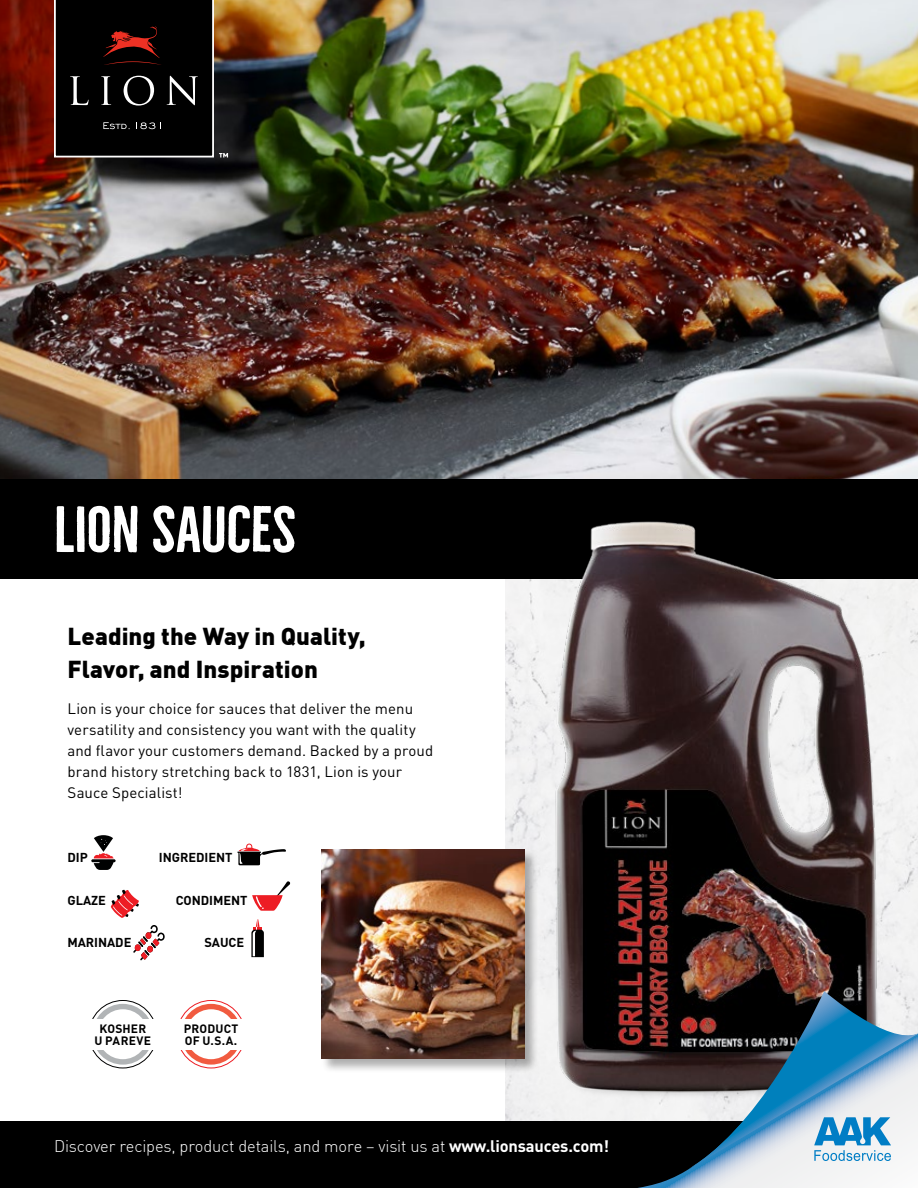
<style>
.page{position:relative;width:918px;height:1188px;background:#fff}
.page>*{position:absolute;margin:0;border:0;box-sizing:border-box;transform-origin:0 0}
.t1{font:700 60px "Bellfort";letter-spacing:-.005em;color:#fff}
.t2{font:900 24px/33px "DIN";color:#000}
.t3{font:300 16.5px "DIN";letter-spacing:-.01em;color:#fff}
.t4{font:15px/21px "DIN";letter-spacing:.005em;color:#000}
.t5{font:700 12.9px "DIN";letter-spacing:-.005em;color:#000}
.t6{font:700 12px/12px "DIN";letter-spacing:.015em;color:#000;text-align:center}
.s1{font-weight:700}
</style>
<div class="page">
<img style="left:0;top:0;width:918px;height:479px">
<img style="left:505px;top:579px;width:413px;height:543px">
<div style="left:0;top:479px;width:918px;height:100px;background:#000"></div>
<div style="left:0;top:1122px;width:918px;height:66px;background:#000"></div>
<svg style="left:91px;top:835px;width:25px;height:35px"></svg>
<svg style="left:252px;top:881px;width:38px;height:30px"></svg>
<svg style="left:251px;top:919px;width:13px;height:38px"></svg>
<svg style="left:111px;top:890px;width:28px;height:28px"></svg>
<svg style="left:133px;top:925px;width:32px;height:35px"></svg>
<svg style="left:237px;top:844px;width:49px;height:21px"></svg>
<div style="left:92px;top:1004px;width:61px;height:61px;border:5px solid #b1b4b6;border-radius:50%"></div>
<div style="left:74px;top:1019px;width:97px;height:30px;background:#fff"></div>
<div style="left:181px;top:1004px;width:60px;height:61px;border:5px solid #f15b40;border-radius:50%"></div>
<div style="left:175px;top:1019px;width:73px;height:30px;background:#fff"></div>
<div style="left:321px;top:848px;width:218px;height:225px;background:#000;opacity:.32"></div>
<img style="left:322px;top:849px;width:198px;height:210px">
<img style="left:520px;top:521px;width:375px;height:582px">
<svg style="left:54px;top:0;width:174px;height:157px;background:#191412"></svg>
<svg style="left:637px;top:999px;width:281px;height:189px"></svg>
<svg style="left:687px;top:991px;width:231px;height:179px;background:#6b889b"></svg>
<h1 class="t1" style="left:54px;top:494px;width:244px">LION SAUCES</h1>
<h2 class="t2" style="left:68px;top:619px;width:300px">Leading the Way in Quality,<br>Flavor, and Inspiration</h2>
<p class="t4" style="left:68px;top:698px;width:367px">Lion is your choice for sauces that deliver the menu versatility and consistency you want with the quality and flavor your customers demand. Backed by a proud brand history stretching back to 1831, Lion is your Sauce Specialist!</p>
<p class="t5" style="left:68px;top:849px;width:22px">DIP</p>
<p class="t5" style="left:68px;top:892px;width:40px">GLAZE</p>
<p class="t5" style="left:68px;top:934px;width:65px">MARINADE</p>
<p class="t5" style="left:159px;top:849px;width:75px">INGREDIENT</p>
<p class="t5" style="left:176px;top:892px;width:73px">CONDIMENT</p>
<p class="t5" style="left:204px;top:934px;width:41px">SAUCE</p>
<p class="t6" style="left:99px;top:1022px;width:53px">KOSHER<br>PAREVE</p>
<p class="t6" style="left:184px;top:1022px;width:56px;text-align:left">PRODUCT<br>OF U.S.A.</p>
<p class="t3" style="left:54px;top:1136px;width:557px">Discover recipes, product details, and more – visit us at <span class="s1">www.lionsauces.com!</span></p>
</div>
